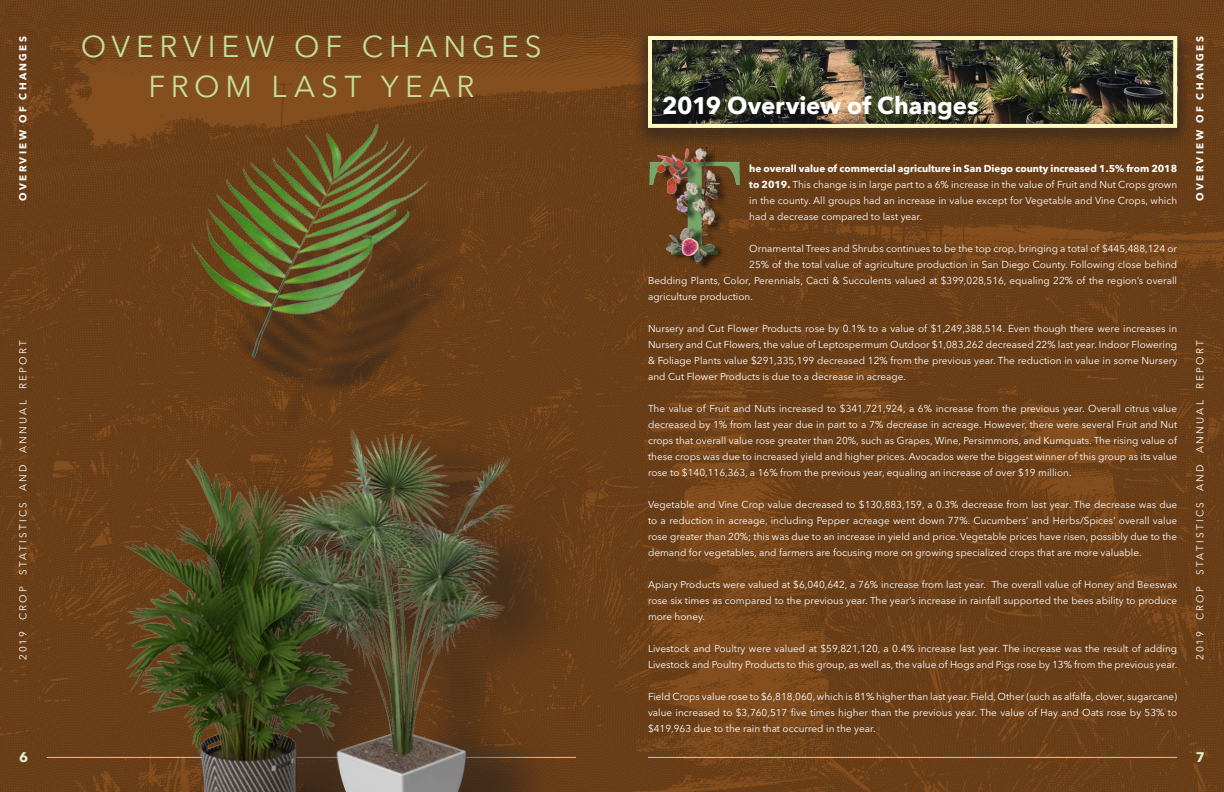
<style>
.page{position:relative;width:1224px;height:792px;background:#fff}
.page>*{position:absolute;margin:0;border:0;box-sizing:border-box;transform-origin:0 0}
.Chapters{font:30px/40px "Avenir Next LT Pro";letter-spacing:.195em;color:#c4df9b;text-align:center}
.t1{font:700 24px "Avenir Next";color:#fff}
.t2{font:700 14px "Avenir Next";color:#dfedce}
.Paragraph{font:10px/16px "Avenir Next LT Pro";color:#fff;text-align:justify}
.Paragraph-2{font:10px "Avenir Next LT Pro";letter-spacing:.23em;color:#fff}
.t3{font:700 10px "Avenir Next";letter-spacing:.235em;color:#fff}
.s1{font-family:"Avenir Next";font-weight:700}
.s2{font-family:"Avenir"}
</style>
<div class="page">
<img style="left:0;top:0;width:1224px;height:792px">
<div style="left:632px;top:25px;width:561px;height:124px;background:#231f20;opacity:.75"></div>
<div style="left:648px;top:36px;width:529px;height:92px;border:4px solid #fffac1"></div>
<div style="left:221px;top:190px;width:249px;height:247px;background:#231f20;opacity:.5"></div>
<img style="left:146px;top:95px;width:301px;height:275px">
<img style="left:648px;top:145px;width:101px;height:125px">
<hr style="left:648px;top:757px;width:529px;height:1px;background:#c7c8ca">
<img style="left:0;top:380px;width:107px;height:412px">
<img style="left:107px;top:370px;width:584px;height:422px">
<p class="Chapters" style="left:81px;top:27px;width:463px">OVERVIEW OF CHANGES<br>FROM LAST YEAR</p>
<p class="t3" style="left:14px;top:201px;width:166px;rotate:-90deg">OVERVIEW OF CHANGES</p>
<p class="t3" style="left:1191px;top:201px;width:166px;rotate:-90deg">OVERVIEW OF CHANGES</p>
<p class="t1" style="left:662px;top:84px;width:318px">2019 Overview of Changes</p>
<p class="Paragraph" style="left:749px;top:160px;width:429px"><span class="s1">he overall value of commercial agriculture in San Diego county increased 1.5% from 2018 to 2019.</span> <span class="s2">T</span>his change is in large part to a 6% increase in the value of Fruit and Nut Crops grown in the county. All groups had an increase in value except for Vegetable and Vine Crops, which had a decrease compared to last year.</p>
<p class="Paragraph" style="left:749px;top:240px;width:429px">Ornamental Trees and Shrubs continues to be the top crop, bringing a total of $445,488,124 or</p>
<p class="Paragraph" style="left:749px;top:256px;width:429px">25% of the total value of agriculture production in San Diego County. Following close behind</p>
<p class="Paragraph" style="left:648px;top:272px;width:531px">Bedding Plants, Color, Perennials, Cacti &amp; Succulents valued at $399,028,516, equaling 22% of the region’s overall</p>
<p class="Paragraph" style="left:648px;top:288px;width:106px">agriculture production.</p>
<p class="Paragraph" style="left:648px;top:320px;width:531px">Nursery and Cut Flower Products rose by 0.1% to a value of $1,249,388,514. Even though there were increases in Nursery and Cut Flowers, the value of Leptospermum Outdoor $1,083,262 decreased 22% last year. Indoor Flowering &amp; Foliage Plants value $291,335,199 decreased 12% from the previous year. The reduction in value in some Nursery and Cut Flower Products is due to a decrease in acreage.</p>
<p class="Paragraph" style="left:648px;top:400px;width:531px">The value of Fruit and Nuts increased to $341,721,924, a 6% increase from the previous year. Overall citrus value decreased by 1% from last year due in part to a 7% decrease in acreage. However, there were several Fruit and Nut crops that overall value rose greater than 20%, such as Grapes, Wine, Persimmons, and Kumquats. The rising value of these crops was due to increased yield and higher prices. Avocados were the biggest winner of this group as its value rose to $140,116,363, a 16% from the previous year, equaling an increase of over $19 million.</p>
<p class="Paragraph" style="left:648px;top:496px;width:531px">Vegetable and Vine Crop value decreased to $130,883,159, a 0.3% decrease from last year. The decrease was due to a reduction in acreage, including Pepper acreage went down 77%. Cucumbers’ and Herbs/Spices’ overall value rose greater than 20%; this was due to an increase in yield and price. Vegetable prices have risen, possibly due to the demand for vegetables, and farmers are focusing more on growing specialized crops that are more valuable.</p>
<p class="Paragraph" style="left:648px;top:576px;width:531px">Apiary Products were valued at $6,040,642, a 76% increase from last year. The overall value of Honey and Beeswax rose six times as compared to the previous year. The year’s increase in rainfall supported the bees ability to produce more honey.</p>
<p class="Paragraph" style="left:648px;top:640px;width:531px">Livestock and Poultry were valued at $59,821,120, a 0.4% increase last year. The increase was the result of adding<br>Livestock and Poultry Products to this group, as well as, the value of Hogs and Pigs rose by 13% from the previous year.</p>
<p class="Paragraph" style="left:648px;top:688px;width:531px">Field Crops value rose to $6,818,060, which is 81% higher than last year. Field, Other (such as alfalfa, clover, sugarcane) value increased to $3,760,517 five times higher than the previous year. The value of Hay and Oats rose by 53% to $419,963 due to the rain that occurred in the year.</p>
<p class="Paragraph-2" style="left:17px;top:660px;width:322px;rotate:-90deg">2019 CROP STATISTICS AND ANNUAL REPORT</p>
<p class="Paragraph-2" style="left:1194px;top:660px;width:322px;rotate:-90deg">2019 CROP STATISTICS AND ANNUAL REPORT</p>
<h3 class="t2" style="left:19px;top:745px;width:11px">6</h3>
<h3 class="t2" style="left:1196px;top:745px;width:11px">7</h3>
</div>
